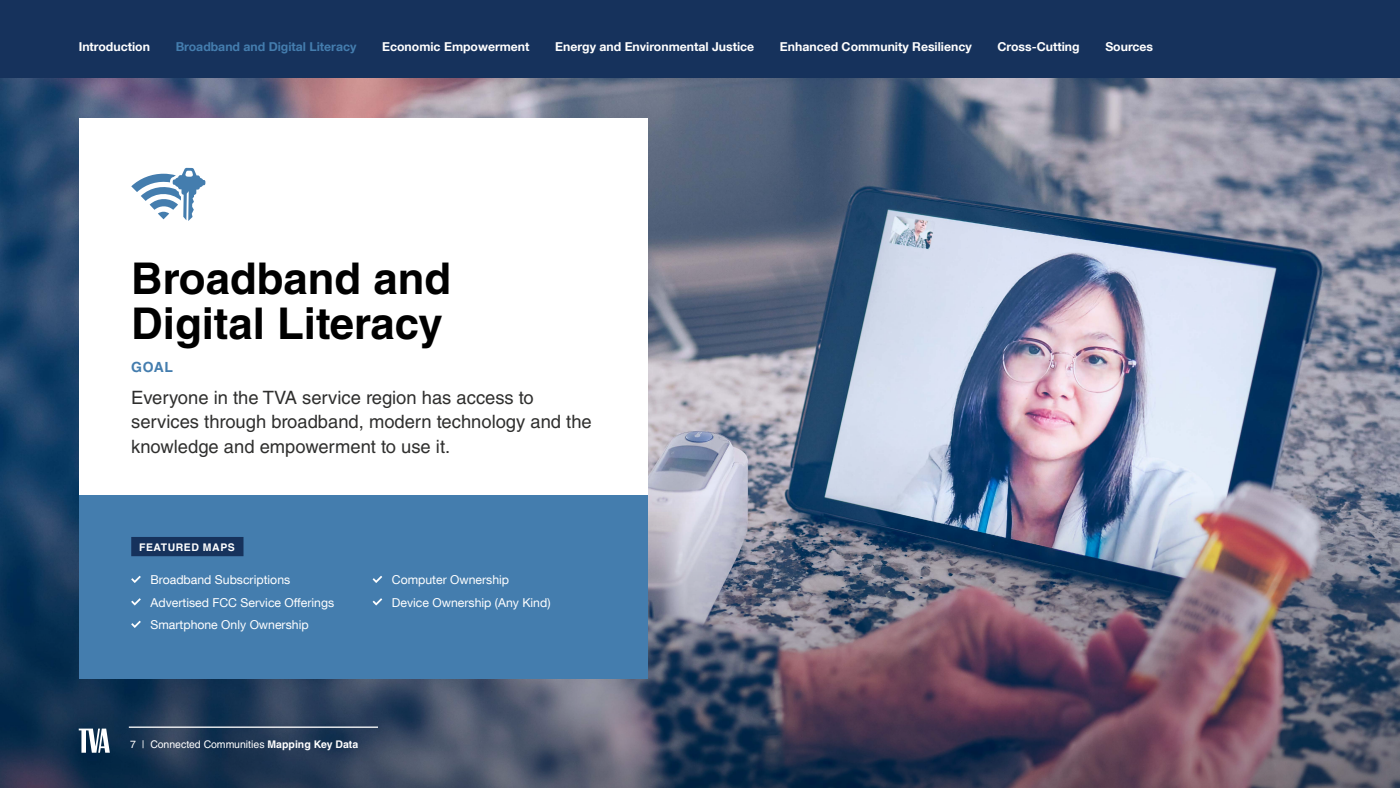
<style>
.page{position:relative;width:1400px;height:788px;background:#fff}
.page>*{position:absolute;margin:0;border:0;box-sizing:border-box;transform-origin:0 0}
.t1{font:700 43.75px/44.6px "Helvetica LT Std";color:#000}
.t2{font:18.38px/24.5px "Helvetica LT Std";color:#2f2f2e}
.t3{font:700 14px "Helvetica LT Std";color:#447dae}
.t4{font:12.25px/22.8px "Helvetica Neue LT Com";color:#fff}
.t5{font:700 12.25px "Helvetica Neue LT Com";color:#fff}
.t6{font:700 12.25px "Helvetica Neue LT Com";color:#447dae}
.t7{font:10.5px "Helvetica LT Std";color:#fff}
.t8{font:700 10.5px "Helvetica LT Std";letter-spacing:.05em;color:#fff}
.s1{font-weight:700}
</style>
<div class="page">
<div style="left:0;top:0;width:1400px;height:79px;background:#16325c"></div>
<img style="left:0;top:79px;width:1400px;height:416px">
<img style="left:0;top:495px;width:1400px;height:293px">
<div style="left:79px;top:118px;width:569px;height:377px;background:#fff"></div>
<div style="left:79px;top:495px;width:569px;height:184px;background:#447dae"></div>
<div style="left:131px;top:537px;width:113px;height:19px;background:#16325c"></div>
<svg style="left:131px;top:575px;width:10px;height:8px"></svg>
<svg style="left:131px;top:598px;width:10px;height:7px"></svg>
<svg style="left:131px;top:620px;width:10px;height:8px"></svg>
<svg style="left:373px;top:576px;width:9px;height:7px"></svg>
<svg style="left:373px;top:598px;width:9px;height:7px"></svg>
<svg style="left:131px;top:168px;width:74px;height:53px"></svg>
<hr style="left:129px;top:726px;width:249px;height:1px;background:#fff">
<svg style="left:79px;top:728px;width:31px;height:24px"></svg>
<p class="t5" style="left:79px;top:39px;width:73px">Introduction</p>
<p class="t6" style="left:176px;top:39px;width:182px">Broadband and Digital Literacy</p>
<p class="t5" style="left:382px;top:39px;width:149px">Economic Empowerment</p>
<p class="t5" style="left:555px;top:39px;width:200px">Energy and Environmental Justice</p>
<p class="t5" style="left:780px;top:39px;width:193px">Enhanced Community Resiliency</p>
<p class="t5" style="left:998px;top:39px;width:84px">Cross-Cutting</p>
<p class="t5" style="left:1105px;top:39px;width:49px">Sources</p>
<h1 class="t1" style="left:131px;top:256px;width:321px">Broadband and<br>Digital Literacy</h1>
<p class="t3" style="left:131px;top:358px;width:43px">GOAL</p>
<p class="t2" style="left:131px;top:385px;width:462px">Everyone in the TVA service region has access to services through broadband, modern technology and the knowledge and empowerment to use it.</p>
<p class="t8" style="left:139px;top:540px;width:97px">FEATURED MAPS</p>
<p class="t4" style="left:150px;top:567px;width:185px">Broadband Subscriptions<br>Advertised FCC Service Offerings<br>Smartphone Only Ownership</p>
<p class="t4" style="left:392px;top:567px;width:160px">Computer Ownership<br>Device Ownership (Any Kind)</p>
<p class="t7" style="left:130px;top:738px;width:230px">7 | Connected Communities <span class="s1">Mapping Key Data</span></p>
</div>
